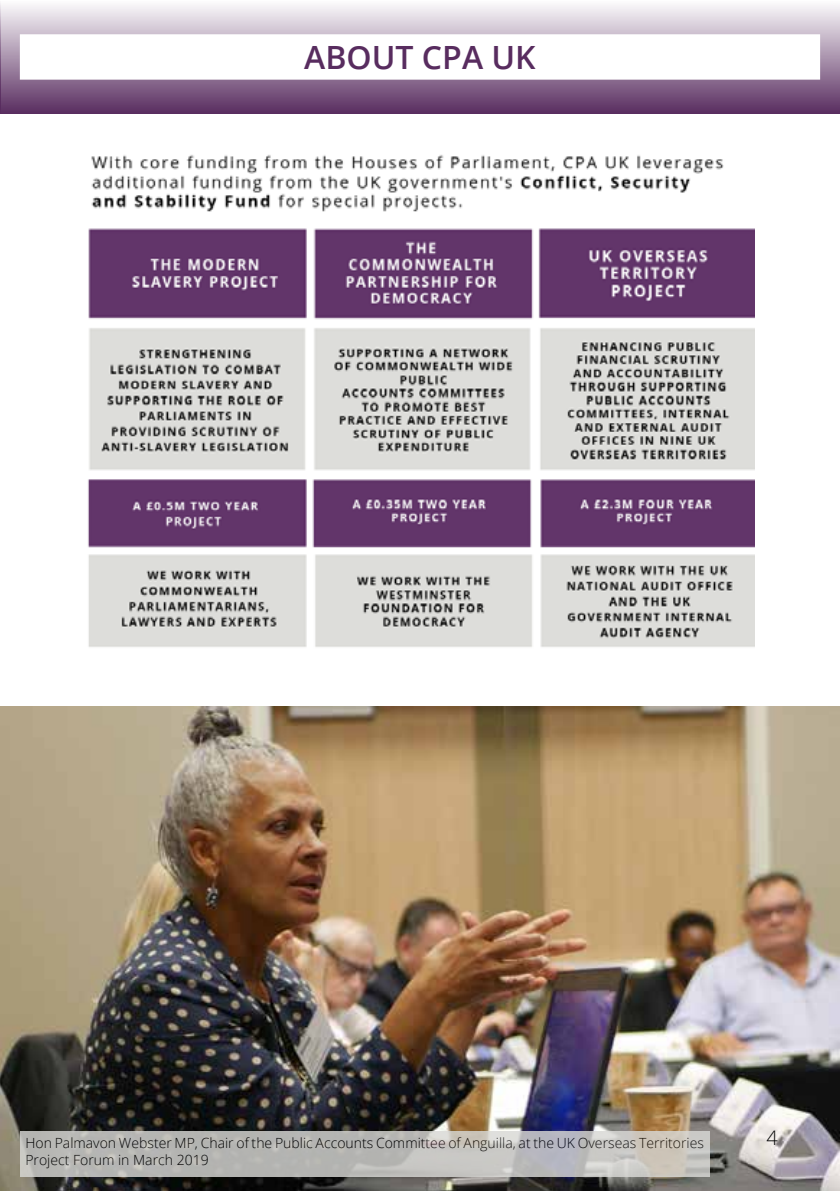
<style>
.page{position:relative;width:840px;height:1191px;background:#fff}
.page>*{position:absolute;margin:0;border:0;box-sizing:border-box;transform-origin:0 0}
.t1{font:600 32px "Open Sans";color:#582c5f}
.t2{font:300 20px "Open Sans";color:#000}
.t3{font:300 14px "Open Sans";color:#000}
</style>
<div class="page">
<img style="left:0;top:706px;width:839px;height:484px">
<svg style="left:0;top:3px;width:839px;height:111px;background:#a790ab"></svg>
<div style="left:21px;top:35px;width:797px;height:44px;background:#fff"></div>
<div style="left:20px;top:34px;width:799px;height:46px;border:2px solid #fff"></div>
<img style="left:88px;top:155px;width:665px;height:492px">
<svg style="left:20px;top:1131px;width:689px;height:45px;background:#bdbcb9"></svg>
<h1 class="t1" style="left:304px;top:36px;width:233px">ABOUT CPA UK</h1>
<p class="t3" style="left:25px;top:1133px;width:679px">Hon Palmavon Webster MP, Chair of the Public Accounts Committee of Anguilla, at the UK Overseas Territories</p>
<h2 class="t2" style="left:766px;top:1123px;width:13px">4</h2>
<p class="t3" style="left:25px;top:1150px;width:185px">Project Forum in March 2019</p>
</div>
